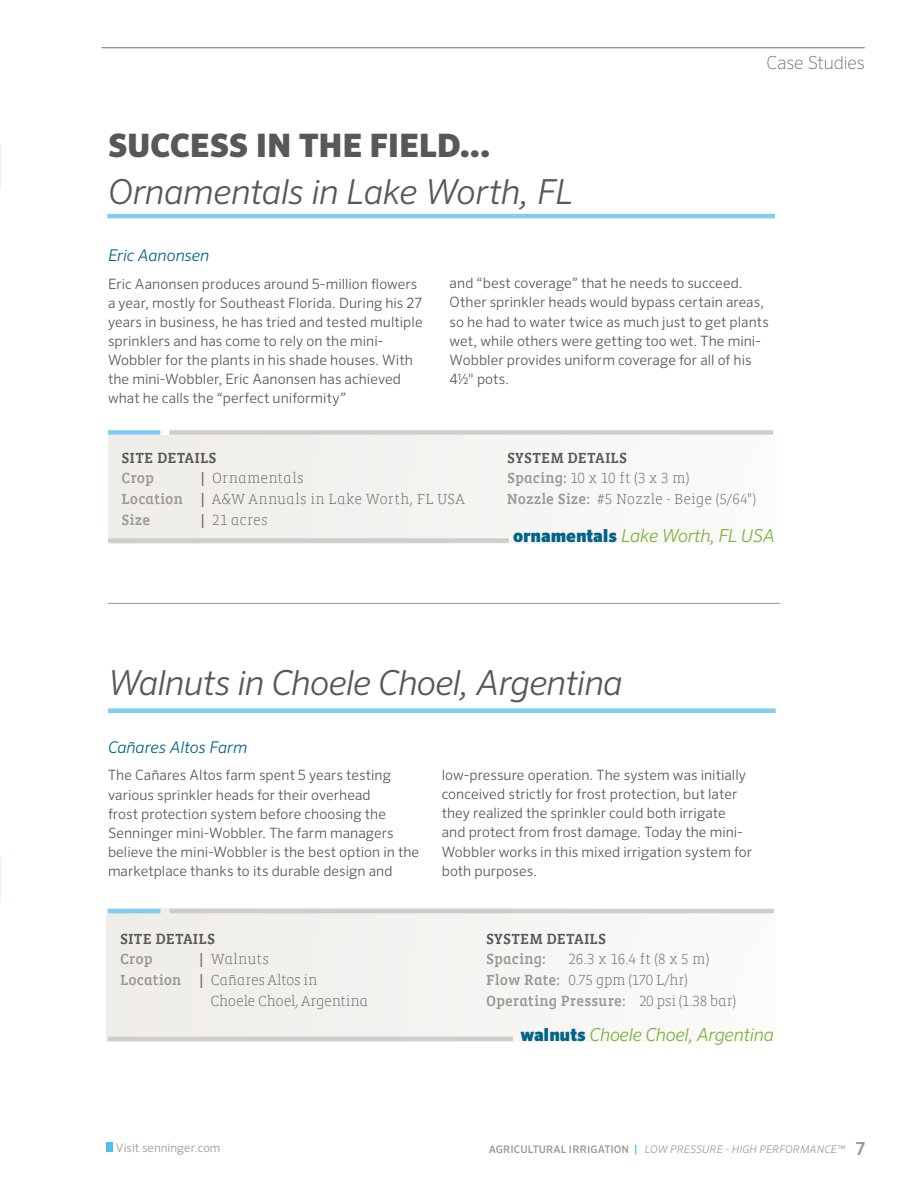
<style>
.page{position:relative;width:918px;height:1188px;background:#fff}
.page>*{position:absolute;margin:0;border:0;box-sizing:border-box;transform-origin:0 0}
.t1{font:italic 300 34.5px "Sero Pro";letter-spacing:-.025em;color:#585956}
.t2{font:900 32.4px "Sero Pro";color:#585956}
.t3{font:italic 300 18px "Sero Pro";letter-spacing:-.02em;color:#7bb43f}
.t4{font:100 18px "Sero Pro";letter-spacing:-.01em;color:#585956}
.t5{font:500 18px "Sero Pro";color:#9c9896}
.t6{font:italic 300 16.2px "Sero Pro";letter-spacing:-.005em;color:#006488}
.t7{font:300 15px "Vista Slab Alt";color:#777572}
.t8{font:15px "Vista Slab Alt Med";letter-spacing:.005em;color:#9c9896}
.t9{font:15px "Vista Slab Alt Med";letter-spacing:.01em;color:#585956}
.t10{font:300 15px "Vista Slab Alt";letter-spacing:.02em;color:#777572}
.t11{font:300 15px "Vista Slab Alt";letter-spacing:-.035em;color:#777572}
.t12{font:300 15px "Vista Slab Alt";letter-spacing:-.025em;color:#777572}
.t13{font:300 15px "Vista Slab Alt";letter-spacing:-.02em;color:#777572}
.t14{font:300 14.25px/19px "Sero Pro";letter-spacing:.005em;color:#585956}
.t15{font:300 12px "Sero Pro";color:#9c9896}
.t16{font:italic 300 10.5px "Sero Pro";letter-spacing:.01em;color:#9c9896}
.s1{font-family:"Vista Slab Alt Med";font-weight:400}
.s2{font-family:"Vista Slab Alt Med";font-weight:400;color:#9c9896}
.s3{font-weight:900;font-style:normal;color:#006488}
.s4{font-family:"Vista Slab Alt";font-weight:300;color:#777572}
.s5{font-weight:500;font-style:normal}
.s6{font-weight:500;font-style:normal;color:#4cc0ef}
</style>
<div class="page">
<div style="left:108px;top:435px;width:669px;height:108px;background:#f5f3f1"></div>
<div style="left:108px;top:538px;width:401px;height:5px;background:#cfcdcb"></div>
<div style="left:169px;top:430px;width:604px;height:5px;background:#cfcdcb"></div>
<div style="left:108px;top:430px;width:52px;height:5px;background:#81cdf2"></div>
<div style="left:106px;top:909px;width:669px;height:132px;background:#f5f3f1"></div>
<hr style="left:108px;top:1037px;width:405px;height:4px;background:#cfcdcb">
<hr style="left:169px;top:909px;width:605px;height:4px;background:#cfcdcb">
<hr style="left:108px;top:909px;width:52px;height:4px;background:#81cdf2">
<hr style="left:107px;top:214px;width:668px;height:4px;background:#81cdf2">
<div style="left:108px;top:708px;width:668px;height:5px;background:#81cdf2"></div>
<hr style="left:102px;top:48px;width:763px;height:1px;background:#716f6c">
<hr style="left:108px;top:603px;width:672px;height:1px;background:#9c9896">
<div style="left:107px;top:1142px;width:6px;height:10px;background:#4cc0ef"></div>
<h2 class="t2" style="left:108px;top:126px;width:384px">SUCCESS IN THE FIELD...</h2>
<h1 class="t1" style="left:108px;top:171px;width:467px">Ornamentals in Lake Worth, FL</h1>
<p class="t4" style="left:766px;top:52px;width:100px">Case Studies</p>
<p class="t6" style="left:108px;top:246px;width:103px">Eric Aanonsen</p>
<p class="t14" style="left:108px;top:274px;width:316px">Eric Aanonsen produces around 5-million flowers a year, mostly for Southeast Florida. During his 27 years in business, he has tried and tested multiple sprinklers and has come to rely on the mini-Wobbler for the plants in his shade houses. With the mini-Wobbler, Eric Aanonsen has achieved what he calls the “perfect uniformity”</p>
<p class="t14" style="left:450px;top:274px;width:321px">and “best coverage” that he needs to succeed.<br>Other sprinkler heads would bypass certain areas, so he had to water twice as much just to get plants wet, while others were getting too wet. The mini-Wobbler provides uniform coverage for all of his 4½" pots.</p>
<p class="t9" style="left:122px;top:450px;width:97px">SITE DETAILS</p>
<p class="t9" style="left:507px;top:450px;width:122px">SYSTEM DETAILS</p>
<p class="t8" style="left:122px;top:471px;width:34px">Crop</p>
<p class="t7" style="left:201px;top:471px;width:104px"><span class="s1">|</span> Ornamentals</p>
<p class="t7" style="left:507px;top:471px;width:184px"><span class="s2">Spacing:</span> 10 x 10 ft (3 x 3 m)</p>
<p class="t10" style="left:122px;top:491px;width:344px"><span class="s2">Location</span> <span class="s1">|</span> A&amp;W Annuals in Lake Worth, FL USA</p>
<p class="t7" style="left:507px;top:491px;width:251px"><span class="s2">Nozzle Size:</span> #5 Nozzle - Beige (5/64")</p>
<p class="t8" style="left:121px;top:512px;width:30px">Size</p>
<p class="t7" style="left:201px;top:512px;width:68px"><span class="s1">|</span> 21 acres</p>
<p class="t3" style="left:513px;top:525px;width:263px"><span class="s3">ornamentals</span> Lake Worth, FL USA</p>
<h1 class="t1" style="left:108px;top:663px;width:516px">Walnuts in Choele Choel, Argentina</h1>
<p class="t6" style="left:108px;top:737px;width:141px">Cañares Altos Farm</p>
<p class="t14" style="left:108px;top:766px;width:313px">The Cañares Altos farm spent 5 years testing various sprinkler heads for their overhead<br>frost protection system before choosing the Senninger mini-Wobbler. The farm managers believe the mini-Wobbler is the best option in the marketplace thanks to its durable design and</p>
<p class="t14" style="left:442px;top:765px;width:312px">low-pressure operation. The system was initially conceived strictly for frost protection, but later they realized the sprinkler could both irrigate and protect from frost damage. Today the mini-Wobbler works in this mixed irrigation system for both purposes.</p>
<p class="t9" style="left:120px;top:931px;width:97px">SITE DETAILS</p>
<p class="t9" style="left:486px;top:931px;width:122px">SYSTEM DETAILS</p>
<p class="t8" style="left:120px;top:952px;width:34px">Crop</p>
<p class="t7" style="left:200px;top:952px;width:71px"><span class="s1">|</span> Walnuts</p>
<p class="t8" style="left:486px;top:952px;width:61px">Spacing:</p>
<p class="t7" style="left:568px;top:952px;width:142px">26.3 x 16.4 ft (8 x 5 m)</p>
<p class="t12" style="left:120px;top:972px;width:199px"><span class="s2">Location</span> <span class="s1">|</span> Cañares Altos in</p>
<p class="t11" style="left:486px;top:972px;width:203px"><span class="s2">Flow Rate:</span> 0.75 gpm (170 L/hr)</p>
<p class="t13" style="left:211px;top:993px;width:159px">Choele Choel, Argentina</p>
<p class="t8" style="left:486px;top:993px;width:252px">Operating Pressure: <span class="s4">20 psi (1.38 bar)</span></p>
<p class="t3" style="left:521px;top:1024px;width:255px"><span class="s3">walnuts</span> Choele Choel, Argentina</p>
<p class="t15" style="left:116px;top:1140px;width:106px">Visit senninger.com</p>
<p class="t16" style="left:489px;top:1143px;width:358px"><span class="s5">AGRICULTURAL IRRIGATION</span> <span class="s6">|</span> LOW PRESSURE - HIGH PERFORMANCE™</p>
<p class="t5" style="left:856px;top:1138px;width:11px">7</p>
</div>
